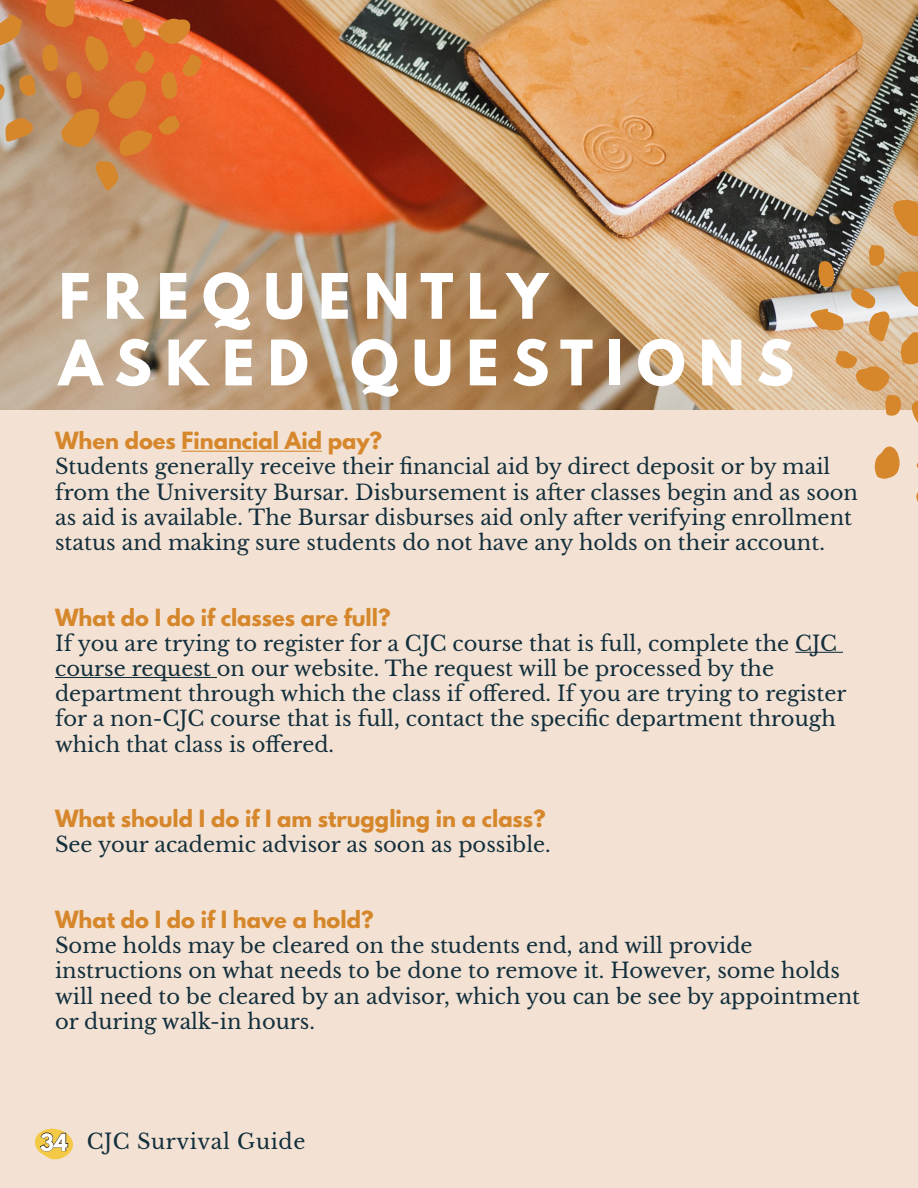
<style>
.page{position:relative;width:918px;height:1188px;background:#f3e2d3}
.page>*{position:absolute;margin:0;border:0;box-sizing:border-box;transform-origin:0 0}
.t1{font:700 55.5px/66.6px "League Spartan";letter-spacing:.24em;color:#fff}
.t2{font:21px/25.2px "Libre Baskerville";color:#132f3d}
.t3{font:700 21px "League Spartan";color:#d6872c}
.t4{font:21px "Libre Baskerville";letter-spacing:.03em;color:#132f3d}
.s1{font-family:"League Spartan";font-weight:700;color:#231f20}
</style>
<div class="page">
<img style="left:0;top:0;width:918px;height:409px">
<hr style="left:182px;top:451px;width:140px;height:1px;background:#d6872c">
<hr style="left:795px;top:652px;width:48px;height:1px;background:#132f3d">
<hr style="left:55px;top:677px;width:162px;height:1px;background:#132f3d">
<svg style="left:5px;top:118px;width:28px;height:24px"></svg>
<svg style="left:0;top:14px;width:22px;height:34px"></svg>
<svg style="left:0;top:83px;width:7px;height:25px"></svg>
<svg style="left:19px;top:74px;width:17px;height:22px"></svg>
<svg style="left:42px;top:0;width:160px;height:191px;background:#d2733c"></svg>
<svg style="left:916px;top:492px;width:2px;height:10px"></svg>
<svg style="left:874px;top:446px;width:26px;height:33px"></svg>
<svg style="left:893px;top:200px;width:25px;height:36px"></svg>
<svg style="left:810px;top:245px;width:108px;height:178px;background:#d1af88"></svg>
<svg style="left:35px;top:1129px;width:38px;height:31px"></svg>
<p class="t1" style="left:59px;top:262px;width:737px">FREQUENTLY<br>ASKED QUESTIONS</p>
<p class="t3" style="left:55px;top:424px;width:329px">When does Financial Aid pay?</p>
<p class="t2" style="left:55px;top:454px;width:777px">Students generally receive their financial aid by direct deposit or by mail</p>
<p class="t2" style="left:55px;top:479px;width:804px">from the University Bursar. Disbursement is after classes begin and as soon</p>
<p class="t2" style="left:55px;top:505px;width:799px">as aid is available. The Bursar disburses aid only after verifying enrollment status and making sure students do not have any holds on their account.</p>
<p class="t3" style="left:55px;top:601px;width:337px">What do I do if classes are full?</p>
<p class="t2" style="left:55px;top:631px;width:783px">If you are trying to register for a CJC course that is full, complete the CJC course request on our website. The request will be processed by the</p>
<p class="t2" style="left:55px;top:681px;width:793px">department through which the class if offered. If you are trying to register</p>
<p class="t2" style="left:55px;top:706px;width:782px">for a non-CJC course that is full, contact the specific department through which that class is offered.</p>
<p class="t3" style="left:55px;top:802px;width:492px">What should I do if I am struggling in a class?</p>
<p class="t2" style="left:55px;top:832px;width:497px">See your academic advisor as soon as possible.</p>
<p class="t3" style="left:55px;top:903px;width:320px">What do I do if I have a hold?</p>
<p class="t2" style="left:55px;top:933px;width:699px">Some holds may be cleared on the students end, and will provide</p>
<p class="t2" style="left:55px;top:958px;width:786px">instructions on what needs to be done to remove it. However, some holds</p>
<p class="t2" style="left:55px;top:983px;width:807px">will need to be cleared by an advisor, which you can be see by appointment</p>
<p class="t2" style="left:55px;top:1009px;width:261px">or during walk-in hours.</p>
<p class="t4" style="left:40px;top:1129px;width:267px"><span class="s1">34</span> CJC Survival Guide</p>
</div>
